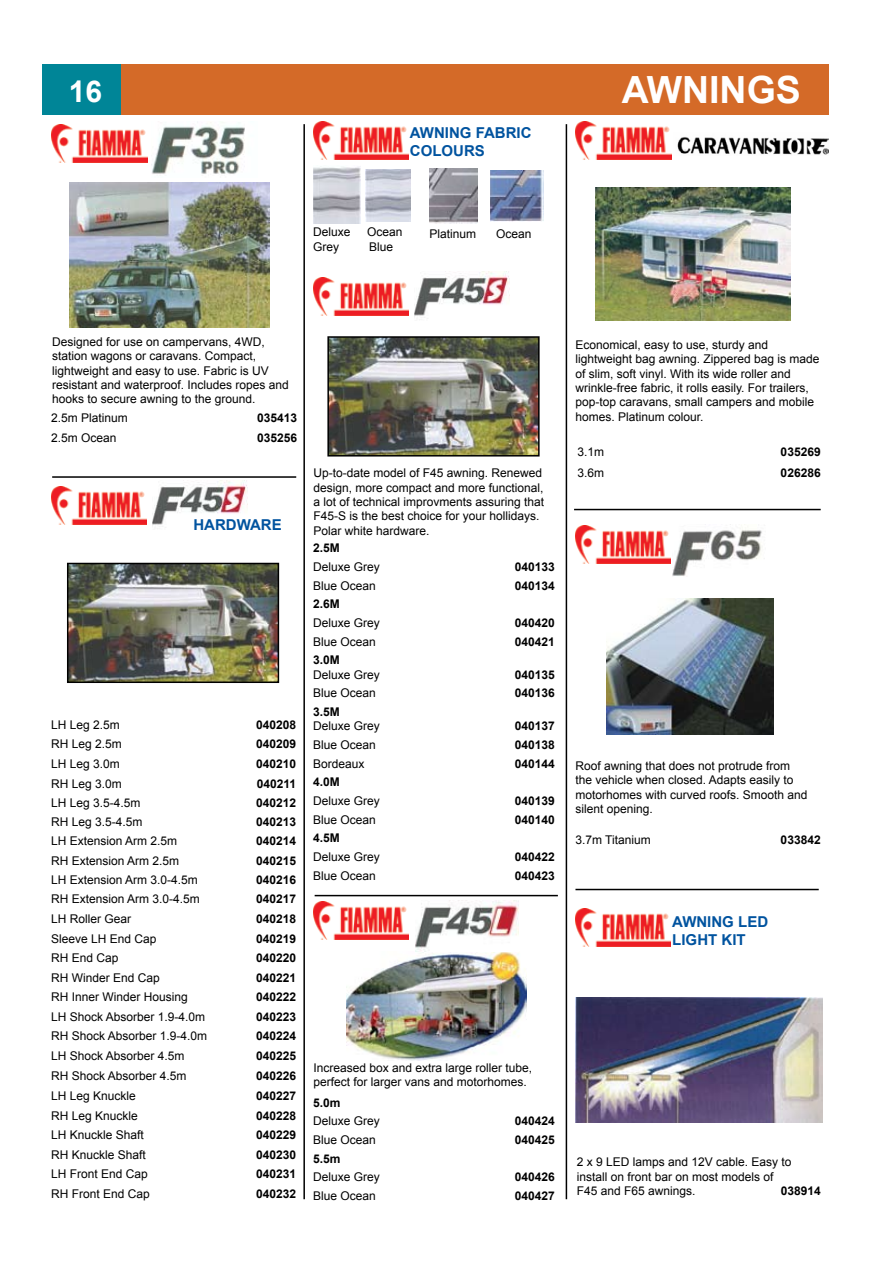
<style>
.page{position:relative;width:893px;height:1263px;background:#fff}
.page>*{position:absolute;margin:0;border:0;box-sizing:border-box;transform-origin:0 0}
.t1{font:700 37.5px "Arial";color:#fff}
.t2{font:700 30px "Arial";color:#fff}
.t3{font:700 15px/18px "Arial";color:#00539f}
.t4{font:12px/14.4px "Arial";color:#000}
.t5{font:700 12px "Arial";color:#000}
</style>
<div class="page">
<div style="left:43px;top:64px;width:78px;height:50px;background:#008597"></div>
<div style="left:121px;top:64px;width:708px;height:50px;background:#d46a28"></div>
<hr style="left:303px;top:124px;width:2px;height:1075px;background:#000">
<hr style="left:566px;top:124px;width:1px;height:1075px;background:#000">
<img style="left:347px;top:951px;width:179px;height:110px">
<img style="left:151px;top:122px;width:94px;height:52px">
<img style="left:576px;top:122px;width:95px;height:38px">
<img style="left:52px;top:125px;width:95px;height:38px">
<img style="left:70px;top:183px;width:199px;height:145px">
<img style="left:677px;top:137px;width:151px;height:18px">
<img style="left:595px;top:187px;width:196px;height:134px">
<img style="left:313px;top:122px;width:96px;height:38px">
<img style="left:429px;top:169px;width:48px;height:55px">
<img style="left:313px;top:166px;width:48px;height:57px">
<img style="left:490px;top:170px;width:53px;height:52px">
<img style="left:607px;top:598px;width:167px;height:136px">
<img style="left:575px;top:525px;width:96px;height:38px">
<img style="left:673px;top:524px;width:89px;height:52px">
<hr style="left:575px;top:889px;width:244px;height:1px;background:#000">
<hr style="left:574px;top:509px;width:247px;height:1px;background:#000">
<img style="left:575px;top:908px;width:96px;height:38px">
<img style="left:575px;top:997px;width:247px;height:125px">
<img style="left:366px;top:169px;width:45px;height:53px">
<hr style="left:52px;top:476px;width:244px;height:2px;background:#000">
<img style="left:152px;top:480px;width:95px;height:46px">
<img style="left:51px;top:486px;width:95px;height:39px">
<img style="left:70px;top:566px;width:206px;height:114px">
<div style="left:67px;top:563px;width:212px;height:120px;border:2px solid #000"></div>
<img style="left:414px;top:271px;width:95px;height:46px">
<img style="left:313px;top:277px;width:96px;height:38px">
<img style="left:330px;top:339px;width:207px;height:114px">
<div style="left:327px;top:336px;width:213px;height:120px;border:2px solid #000"></div>
<img style="left:415px;top:900px;width:103px;height:51px">
<img style="left:313px;top:902px;width:96px;height:38px">
<hr style="left:315px;top:895px;width:243px;height:1px;background:#000">
<h2 class="t2" style="left:69px;top:71px;width:35px">16</h2>
<h1 class="t1" style="left:622px;top:64px;width:181px">AWNINGS</h1>
<p class="t3" style="left:410px;top:125px;width:123px">AWNING FABRIC<br>COLOURS</p>
<p class="t4" style="left:313px;top:225px;width:39px">Deluxe</p>
<p class="t4" style="left:367px;top:225px;width:37px">Ocean</p>
<p class="t4" style="left:313px;top:239px;width:28px">Grey</p>
<p class="t4" style="left:369px;top:239px;width:26px">Blue</p>
<p class="t4" style="left:429px;top:226px;width:48px">Platinum</p>
<p class="t4" style="left:496px;top:226px;width:37px">Ocean</p>
<p class="t4" style="left:52px;top:334px;width:238px">Designed for use on campervans, 4WD, station wagons or caravans. Compact, lightweight and easy to use. Fabric is uv resistant and waterproof. Includes ropes and hooks to secure awning to the ground.</p>
<p class="t4" style="left:51px;top:411px;width:78px">2.5m Platinum</p>
<p class="t5" style="left:257px;top:410px;width:42px">035413</p>
<p class="t4" style="left:51px;top:431px;width:67px">2.5m Ocean</p>
<p class="t5" style="left:257px;top:430px;width:42px">035256</p>
<p class="t3" style="left:193px;top:516px;width:90px">HARDWARE</p>
<p class="t4" style="left:51px;top:718px;width:70px">LH Leg 2.5m</p>
<p class="t5" style="left:256px;top:717px;width:42px">040208</p>
<p class="t4" style="left:51px;top:737px;width:72px">RH Leg 2.5m</p>
<p class="t5" style="left:256px;top:736px;width:42px">040209</p>
<p class="t4" style="left:51px;top:757px;width:70px">LH Leg 3.0m</p>
<p class="t5" style="left:256px;top:756px;width:42px">040210</p>
<p class="t4" style="left:51px;top:776px;width:72px">RH Leg 3.0m</p>
<p class="t5" style="left:257px;top:775px;width:41px">040211</p>
<p class="t4" style="left:51px;top:795px;width:91px">LH Leg 3.5-4.5m</p>
<p class="t5" style="left:256px;top:795px;width:42px">040212</p>
<p class="t4" style="left:51px;top:815px;width:93px">RH Leg 3.5-4.5m</p>
<p class="t5" style="left:256px;top:814px;width:42px">040213</p>
<p class="t4" style="left:51px;top:834px;width:128px">LH Extension Arm 2.5m</p>
<p class="t5" style="left:256px;top:833px;width:42px">040214</p>
<p class="t4" style="left:51px;top:853px;width:130px">RH Extension Arm 2.5m</p>
<p class="t5" style="left:256px;top:852px;width:42px">040215</p>
<p class="t4" style="left:51px;top:873px;width:148px">LH Extension Arm 3.0-4.5m</p>
<p class="t5" style="left:256px;top:872px;width:42px">040216</p>
<p class="t4" style="left:51px;top:892px;width:150px">RH Extension Arm 3.0-4.5m</p>
<p class="t5" style="left:256px;top:891px;width:42px">040217</p>
<p class="t4" style="left:51px;top:911px;width:82px">LH Roller Gear</p>
<p class="t5" style="left:256px;top:910px;width:42px">040218</p>
<p class="t4" style="left:51px;top:931px;width:107px">Sleeve LH End Cap</p>
<p class="t5" style="left:256px;top:930px;width:42px">040219</p>
<p class="t4" style="left:51px;top:950px;width:69px">RH End Cap</p>
<p class="t5" style="left:256px;top:949px;width:42px">040220</p>
<p class="t4" style="left:51px;top:970px;width:110px">RH Winder End Cap</p>
<p class="t5" style="left:256px;top:969px;width:42px">040221</p>
<p class="t4" style="left:51px;top:990px;width:138px">RH Inner Winder Housing</p>
<p class="t5" style="left:256px;top:989px;width:42px">040222</p>
<p class="t4" style="left:51px;top:1010px;width:156px">LH Shock Absorber 1.9-4.0m</p>
<p class="t5" style="left:256px;top:1009px;width:42px">040223</p>
<p class="t4" style="left:51px;top:1029px;width:158px">RH Shock Absorber 1.9-4.0m</p>
<p class="t5" style="left:256px;top:1028px;width:42px">040224</p>
<p class="t4" style="left:51px;top:1049px;width:135px">LH Shock Absorber 4.5m</p>
<p class="t5" style="left:256px;top:1048px;width:42px">040225</p>
<p class="t4" style="left:51px;top:1069px;width:137px">RH Shock Absorber 4.5m</p>
<p class="t5" style="left:256px;top:1068px;width:42px">040226</p>
<p class="t4" style="left:51px;top:1088px;width:86px">LH Leg Knuckle</p>
<p class="t5" style="left:256px;top:1087px;width:42px">040227</p>
<p class="t4" style="left:51px;top:1108px;width:88px">RH Leg Knuckle</p>
<p class="t5" style="left:256px;top:1107px;width:42px">040228</p>
<p class="t4" style="left:51px;top:1128px;width:94px">LH Knuckle Shaft</p>
<p class="t5" style="left:256px;top:1127px;width:42px">040229</p>
<p class="t4" style="left:51px;top:1148px;width:96px">RH Knuckle Shaft</p>
<p class="t5" style="left:256px;top:1147px;width:42px">040230</p>
<p class="t4" style="left:51px;top:1167px;width:98px">LH Front End Cap</p>
<p class="t5" style="left:256px;top:1166px;width:42px">040231</p>
<p class="t4" style="left:51px;top:1187px;width:100px">RH Front End Cap</p>
<p class="t5" style="left:256px;top:1186px;width:42px">040232</p>
<p class="t4" style="left:313px;top:466px;width:232px">U p-to-date model of F45 awning. Renewed design, more compact and more functional, a lot of technical improvments assuring that F45-S is the best choice for your hollidays.<br>Polar white hardware.</p>
<p class="t5" style="left:313px;top:540px;width:28px">2.5M</p>
<p class="t4" style="left:313px;top:560px;width:68px">Deluxe Grey</p>
<p class="t5" style="left:515px;top:559px;width:42px">040133</p>
<p class="t4" style="left:313px;top:578px;width:64px">Blue Ocean</p>
<p class="t5" style="left:515px;top:577px;width:42px">040134</p>
<p class="t5" style="left:313px;top:596px;width:28px">2.6M</p>
<p class="t4" style="left:313px;top:616px;width:68px">Deluxe Grey</p>
<p class="t5" style="left:515px;top:615px;width:42px">040420</p>
<p class="t4" style="left:313px;top:634px;width:64px">Blue Ocean</p>
<p class="t5" style="left:515px;top:633px;width:42px">040421</p>
<p class="t5" style="left:313px;top:652px;width:28px">3.0M</p>
<p class="t4" style="left:313px;top:667px;width:68px">Deluxe Grey</p>
<p class="t5" style="left:515px;top:666px;width:42px">040135</p>
<p class="t4" style="left:313px;top:686px;width:64px">Blue Ocean</p>
<p class="t5" style="left:515px;top:685px;width:42px">040136</p>
<p class="t5" style="left:313px;top:704px;width:28px">3.5M</p>
<p class="t4" style="left:313px;top:719px;width:68px">Deluxe Grey</p>
<p class="t5" style="left:515px;top:718px;width:42px">040137</p>
<p class="t4" style="left:313px;top:738px;width:64px">Blue Ocean</p>
<p class="t5" style="left:515px;top:737px;width:42px">040138</p>
<p class="t4" style="left:313px;top:756px;width:53px">Bordeaux</p>
<p class="t5" style="left:515px;top:755px;width:42px">040144</p>
<p class="t5" style="left:313px;top:774px;width:28px">4.0M</p>
<p class="t4" style="left:313px;top:794px;width:68px">Deluxe Grey</p>
<p class="t5" style="left:515px;top:793px;width:42px">040139</p>
<p class="t4" style="left:313px;top:812px;width:64px">Blue Ocean</p>
<p class="t5" style="left:515px;top:811px;width:42px">040140</p>
<p class="t5" style="left:313px;top:830px;width:28px">4.5M</p>
<p class="t4" style="left:313px;top:850px;width:68px">Deluxe Grey</p>
<p class="t5" style="left:515px;top:849px;width:42px">040422</p>
<p class="t4" style="left:313px;top:868px;width:64px">Blue Ocean</p>
<p class="t5" style="left:515px;top:867px;width:42px">040423</p>
<p class="t4" style="left:313px;top:1060px;width:220px">Increased box and extra large roller tube, perfect for larger vans and motorhomes.</p>
<p class="t5" style="left:313px;top:1094px;width:29px">5.0m</p>
<p class="t4" style="left:313px;top:1114px;width:68px">Deluxe Grey</p>
<p class="t5" style="left:515px;top:1113px;width:42px">040424</p>
<p class="t4" style="left:313px;top:1133px;width:64px">Blue Ocean</p>
<p class="t5" style="left:515px;top:1132px;width:42px">040425</p>
<p class="t5" style="left:313px;top:1150px;width:29px">5.5m</p>
<p class="t4" style="left:313px;top:1170px;width:68px">Deluxe Grey</p>
<p class="t5" style="left:515px;top:1169px;width:42px">040426</p>
<p class="t4" style="left:313px;top:1188px;width:64px">Blue Ocean</p>
<p class="t5" style="left:515px;top:1188px;width:42px">040427</p>
<p class="t4" style="left:575px;top:338px;width:246px">Economical, easy to use, sturdy and lightweight bag awning. Zippered bag is made of slim, soft vinyl. With its wide roller and wrinkle-free fabric, it rolls easily. For trailers, pop-top caravans, small campers and mobile homes. Platinum colour.</p>
<p class="t4" style="left:577px;top:445px;width:28px">3.1m</p>
<p class="t5" style="left:781px;top:444px;width:42px">035269</p>
<p class="t4" style="left:577px;top:465px;width:28px">3.6m</p>
<p class="t5" style="left:781px;top:464px;width:42px">026286</p>
<p class="t4" style="left:575px;top:759px;width:234px">Roof awning that does not protrude from the vehicle when closed. Adapts easily to motorhomes with curved roofs. Smooth and silent opening.</p>
<p class="t4" style="left:575px;top:832px;width:77px">3.7m Titanium</p>
<p class="t5" style="left:781px;top:831px;width:42px">033842</p>
<p class="t3" style="left:672px;top:914px;width:97px">AWNING LED<br>LIGHT KIT</p>
<p class="t4" style="left:577px;top:1155px;width:216px">2 x 9 LED lamps and 12V cable. Easy to install on front bar on most models of<br>F45 and F65 awnings.</p>
<p class="t5" style="left:781px;top:1183px;width:42px">038914</p>
</div>
